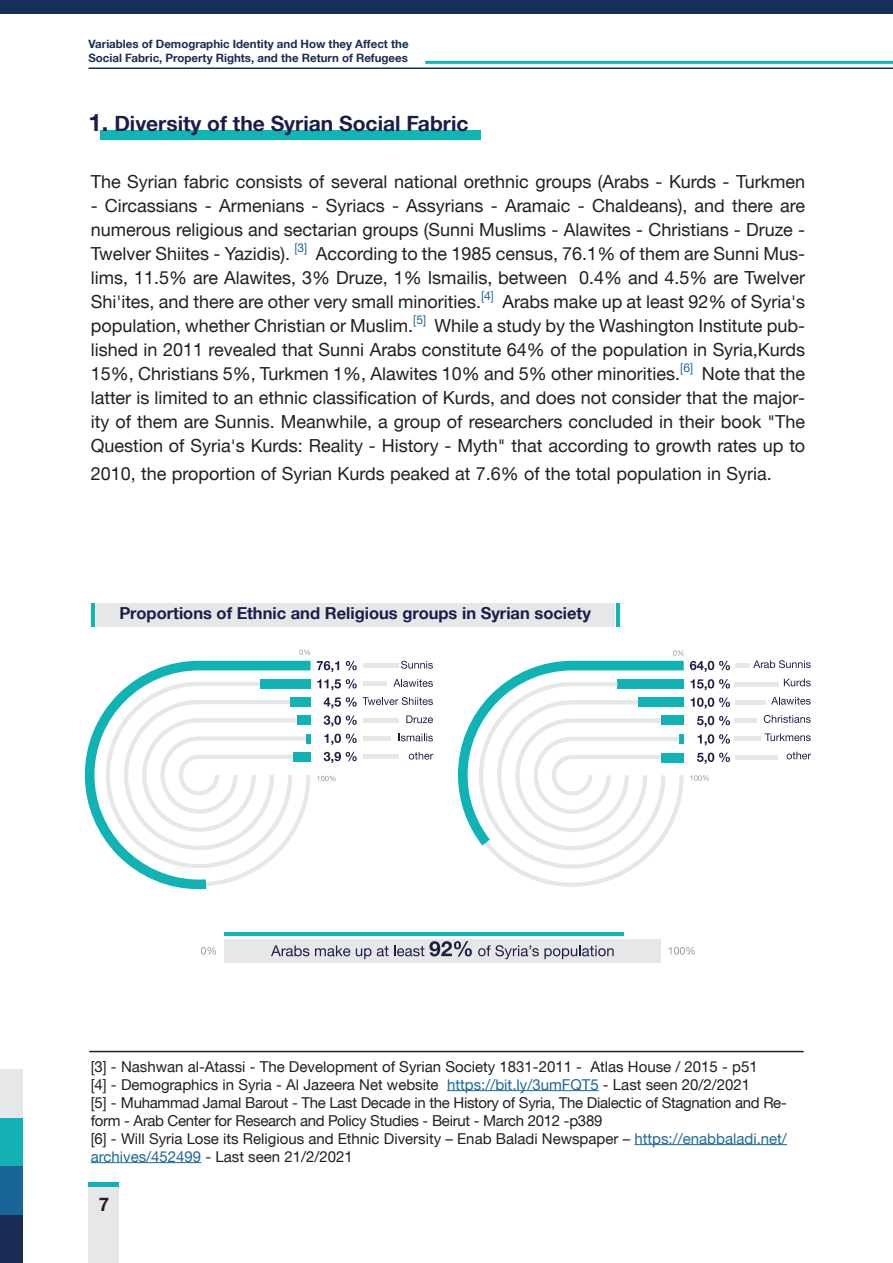
<style>
.page{position:relative;width:893px;height:1263px;background:#fff}
.page>*{position:absolute;margin:0;border:0;box-sizing:border-box;transform-origin:0 0}
.t1{font:700 21px "Helvetica Neue W23 fo SKY";color:#1a1d4a}
.t2{font:700 18.75px "Helvetica Neue W23 fo SKY";color:#231f20}
.t3{font:18px/24px "Helvetica Neue W23 for SKY";color:#231f20;text-align:justify}
.t4{font:700 16.5px "Helvetica Neue W23 fo SKY";color:#1a1d4a}
.t5{font:15px/18px "Helvetica Neue W23 for SKY";color:#231f20}
.t6{font:15px/18px "Helvetica Neue W23 for SKY";letter-spacing:-.02em;color:#231f20}
.t7{font:700 11.55px/13.8px "Helvetica Neue W23 fo SKY";color:#192c53}
.s1{font-size:24px}
.s2{color:#1c6998}
</style>
<div class="page">
<div style="left:0;top:0;width:893px;height:14px;background:#172f57"></div>
<div style="left:0;top:1214px;width:23px;height:49px;background:#192c53"></div>
<div style="left:0;top:1165px;width:23px;height:49px;background:#1a6598"></div>
<div style="left:0;top:1117px;width:23px;height:49px;background:#13b0b4"></div>
<div style="left:0;top:1069px;width:23px;height:49px;background:#e6e7e9"></div>
<div style="left:88px;top:1188px;width:31px;height:75px;background:#e6e7e9"></div>
<hr style="left:88px;top:1182px;width:31px;height:4px;background:#13b0b4">
<hr style="left:88px;top:67px;width:805px;height:2px;background:#172f57">
<hr style="left:425px;top:61px;width:468px;height:3px;background:#0fb7b4">
<div style="left:100px;top:130px;width:380px;height:10px;background:#0fb7b4"></div>
<hr style="left:447px;top:1090px;width:152px;height:1px;background:#1c6998">
<hr style="left:634px;top:1144px;width:153px;height:1px;background:#1c6998">
<hr style="left:91px;top:1162px;width:110px;height:1px;background:#1c6998">
<div style="left:96px;top:603px;width:518px;height:24px;background:#e6e7e9"></div>
<hr style="left:616px;top:603px;width:4px;height:24px;background:#0fb7b4">
<hr style="left:91px;top:603px;width:4px;height:24px;background:#0fb7b4">
<hr style="left:89px;top:1051px;width:715px;height:1px;background:#231f20">
<svg style="left:401px;top:661px;width:32px;height:8px"></svg>
<svg style="left:393px;top:679px;width:40px;height:8px"></svg>
<svg style="left:406px;top:715px;width:27px;height:8px"></svg>
<svg style="left:399px;top:734px;width:34px;height:7px"></svg>
<svg style="left:409px;top:752px;width:24px;height:7px"></svg>
<div style="left:363px;top:663px;width:35px;height:5px;background:#e5e8e7"></div>
<hr style="left:363px;top:682px;width:23px;height:4px;background:#e5e8e7">
<hr style="left:363px;top:718px;width:36px;height:4px;background:#e5e8e7">
<div style="left:363px;top:736px;width:27px;height:5px;background:#e5e8e7"></div>
<hr style="left:363px;top:755px;width:35px;height:4px;background:#e5e8e7">
<svg style="left:317px;top:661px;width:22px;height:11px"></svg>
<svg style="left:346px;top:661px;width:11px;height:9px"></svg>
<svg style="left:317px;top:679px;width:40px;height:11px"></svg>
<svg style="left:324px;top:697px;width:109px;height:12px"></svg>
<svg style="left:324px;top:715px;width:33px;height:12px"></svg>
<svg style="left:324px;top:733px;width:33px;height:12px"></svg>
<svg style="left:324px;top:752px;width:33px;height:11px"></svg>
<svg style="left:753px;top:660px;width:58px;height:8px"></svg>
<svg style="left:784px;top:679px;width:27px;height:7px"></svg>
<svg style="left:771px;top:697px;width:40px;height:8px"></svg>
<svg style="left:764px;top:715px;width:47px;height:8px"></svg>
<svg style="left:765px;top:733px;width:46px;height:8px"></svg>
<svg style="left:787px;top:752px;width:24px;height:7px"></svg>
<svg style="left:690px;top:661px;width:40px;height:11px"></svg>
<svg style="left:691px;top:679px;width:39px;height:11px"></svg>
<svg style="left:691px;top:697px;width:39px;height:12px"></svg>
<svg style="left:697px;top:716px;width:33px;height:11px"></svg>
<svg style="left:698px;top:734px;width:32px;height:11px"></svg>
<svg style="left:697px;top:752px;width:33px;height:12px"></svg>
<svg style="left:317px;top:776px;width:19px;height:5px"></svg>
<svg style="left:300px;top:649px;width:10px;height:6px"></svg>
<svg style="left:690px;top:775px;width:19px;height:6px"></svg>
<hr style="left:735px;top:664px;width:14px;height:4px;background:#e5e8e7">
<hr style="left:735px;top:682px;width:44px;height:4px;background:#e5e8e7">
<hr style="left:735px;top:700px;width:30px;height:4px;background:#e5e8e7">
<div style="left:735px;top:718px;width:22px;height:5px;background:#e5e8e7"></div>
<hr style="left:735px;top:737px;width:26px;height:4px;background:#e5e8e7">
<hr style="left:735px;top:755px;width:43px;height:4px;background:#e5e8e7">
<svg style="left:85px;top:661px;width:226px;height:228px"></svg>
<div style="left:260px;top:679px;width:51px;height:10px;background:#10b3b3"></div>
<svg style="left:106px;top:682px;width:205px;height:204px"></svg>
<svg style="left:458px;top:650px;width:226px;height:237px"></svg>
<svg style="left:669px;top:947px;width:26px;height:8px"></svg>
<svg style="left:201px;top:947px;width:15px;height:8px"></svg>
<div style="left:224px;top:939px;width:437px;height:24px;background:#e6e7e9"></div>
<hr style="left:224px;top:932px;width:399px;height:4px;background:#0fb7b4">
<svg style="left:271px;top:945px;width:38px;height:11px"></svg>
<svg style="left:315px;top:945px;width:35px;height:11px"></svg>
<svg style="left:356px;top:941px;width:116px;height:18px"></svg>
<svg style="left:478px;top:945px;width:136px;height:14px"></svg>
<p class="t7" style="left:88px;top:37px;width:322px">Variables of Demographic Identity and How they Affect the<br>Social Fabric, Property Rights, and the Return of Refugees</p>
<p class="t1" style="left:88px;top:111px;width:381px"><span class="s1">1.</span> Diversity of the Syrian Social Fabric</p>
<p class="t3" style="left:91px;top:170px;width:716px">The Syrian fabric consists of several national orethnic groups (Arabs - Kurds - Turkmen</p>
<p class="t3" style="left:91px;top:194px;width:716px">- Circassians - Armenians - Syriacs - Assyrians - Aramaic - Chaldeans), and there are numerous religious and sectarian groups (Sunni Muslims - Alawites - Christians - Druze - Twelver Shiites - Yazidis). <sup>[3]</sup> According to the 1985 census, 76.1% of them are Sunni Mus&shy;lims, 11.5% are Alawites, 3% Druze, 1% Ismailis, between 0.4% and 4.5% are Twelver Shi'ites, and there are other very small minorities.<sup>[4]</sup> Arabs make up at least 92% of Syria's population, whether Christian or Muslim.<sup>[5]</sup> While a study by the Washington Institute pub&shy;lished in 2011 revealed that Sunni Arabs constitute 64% of the population in Syria,Kurds 15%, Christians 5%, Turkmen 1%, Alawites 10% and 5% other minorities.<sup>[6]</sup> Note that the latter is limited to an ethnic classification of Kurds, and does not consider that the major&shy;ity of them are Sunnis. Meanwhile, a group of researchers concluded in their book "The Question of Syria's Kurds: Reality - History - Myth" that according to growth rates up to</p>
<p class="t3" style="left:91px;top:462px;width:682px">2010, the proportion of Syrian Kurds peaked at 7.6% of the total population in Syria.</p>
<p class="t4" style="left:119px;top:603px;width:473px">Proportions of Ethnic and Religious groups in Syrian society</p>
<p class="t5" style="left:91px;top:1057px;width:668px">[3] - Nashwan al-Atassi - The Development of Syrian Society 1831-2011 - Atlas House / 2015 - p51</p>
<p class="t5" style="left:91px;top:1075px;width:661px">[4] - Demographics in Syria - Al Jazeera Net website <span class="s2">https://bit.ly/3umFQT5</span> - Last seen 20/2/2021</p>
<p class="t6" style="left:91px;top:1093px;width:698px">[5] - Muhammad Jamal Barout - The Last Decade in the History of Syria, The Dialectic of Stagnation and Re&shy;form - Arab Center for Research and Policy Studies - Beirut - March 2012 -p389</p>
<p class="t5" style="left:91px;top:1129px;width:698px">[6] - Will Syria Lose its Religious and Ethnic Diversity – Enab Baladi Newspaper – <span class="s2">https://enabbaladi.net/ archives/452499</span> - Last seen 21/2/2021</p>
<p class="t2" style="left:99px;top:1193px;width:12px">7</p>
</div>
